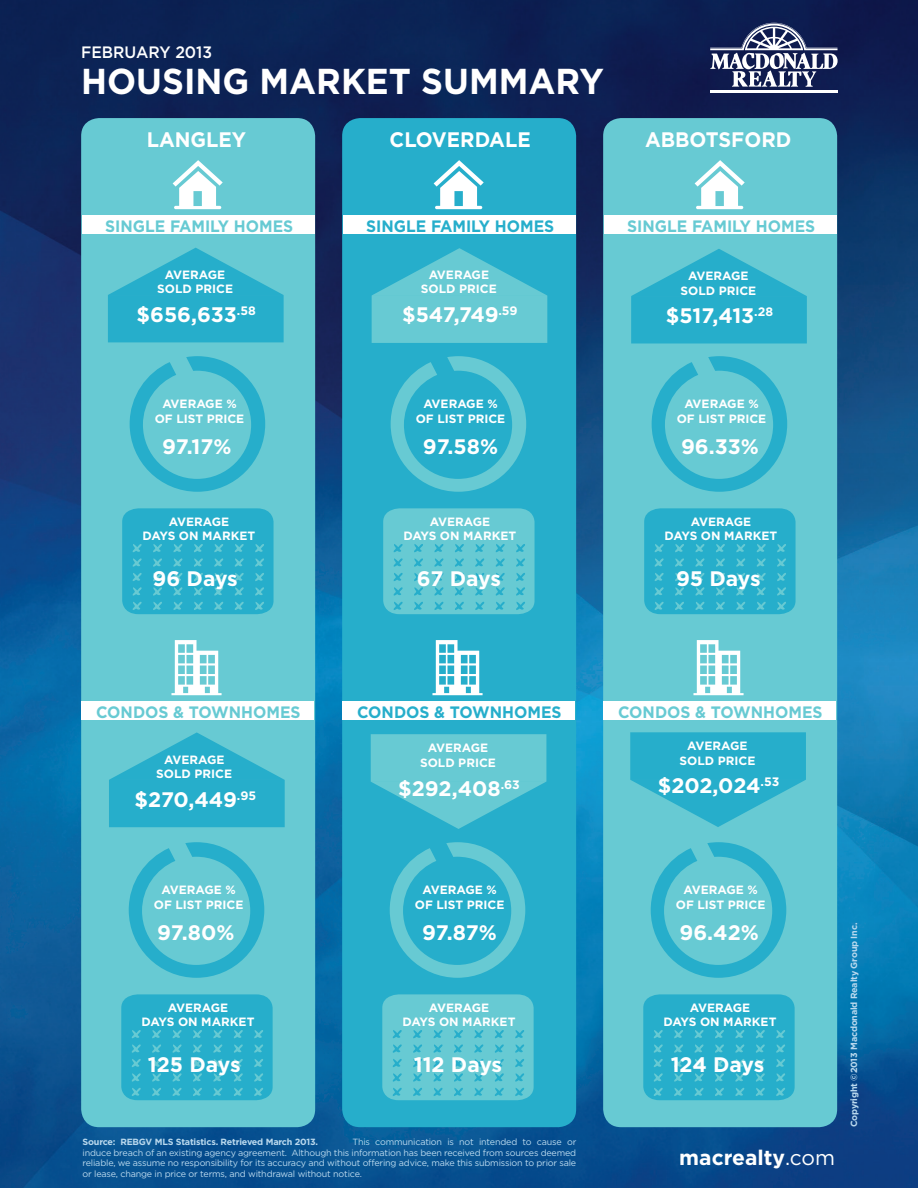
<style>
.page{position:relative;width:918px;height:1188px;background:#fff}
.page>*{position:absolute;margin:0;border:0;box-sizing:border-box;transform-origin:0 0}
.t1{font:700 36px "Gotham";color:#fff;scale:.95 1}
.t2{font:700 21px "Gotham";color:#fff}
.t3{font:700 21px "Gotham";color:#fff;scale:.95 1}
.t4{font:700 16.5px "Gotham";color:#67cad3;scale:.95 1}
.t5{font:700 16.5px "Gotham";color:#26aecb;scale:.95 1}
.t6{font:500 16.5px "Gotham";color:#fff;scale:.95 1}
.t7{font:700 12px/14.4px "Gotham";color:#fff;text-align:center}
.t8{font:9px/10.8px "Gotham";letter-spacing:-.02em;color:#bad9ee;text-align:justify}
.t9{font:700 9px "Gotham";letter-spacing:-.02em;color:#bad9ee}
.s1{font-weight:400}
</style>
<div class="page">
<img style="left:0;top:0;width:918px;height:1188px">
<div style="left:81px;top:118px;width:234px;height:1009px;background:#67cad3;border-radius:18px"></div>
<hr style="left:710px;top:92px;width:128px;height:1px;background:#fff">
<hr style="left:710px;top:90px;width:128px;height:2px;background:#fff">
<svg style="left:710px;top:23px;width:128px;height:64px"></svg>
<svg style="left:173px;top:160px;width:50px;height:49px"></svg>
<svg style="left:130px;top:356px;width:135px;height:136px"></svg>
<svg style="left:122px;top:508px;width:152px;height:106px;background:#2cb0cb"></svg>
<div style="left:82px;top:216px;width:232px;height:18px;background:#fff"></div>
<svg style="left:171px;top:640px;width:51px;height:55px"></svg>
<div style="left:81px;top:702px;width:233px;height:18px;background:#fff"></div>
<svg style="left:129px;top:842px;width:135px;height:136px"></svg>
<svg style="left:121px;top:994px;width:152px;height:106px;background:#2cb0cb"></svg>
<div style="left:342px;top:118px;width:234px;height:1009px;background:#26aecb;border-radius:18px"></div>
<svg style="left:434px;top:160px;width:50px;height:49px"></svg>
<svg style="left:391px;top:356px;width:135px;height:136px"></svg>
<svg style="left:383px;top:508px;width:152px;height:106px;background:#60c7d2"></svg>
<div style="left:343px;top:216px;width:232px;height:18px;background:#fff"></div>
<svg style="left:432px;top:640px;width:51px;height:55px"></svg>
<div style="left:342px;top:702px;width:232px;height:18px;background:#fff"></div>
<svg style="left:390px;top:842px;width:135px;height:136px"></svg>
<svg style="left:382px;top:994px;width:152px;height:106px;background:#60c7d2"></svg>
<div style="left:603px;top:118px;width:234px;height:1009px;background:#67cad3;border-radius:18px"></div>
<svg style="left:695px;top:160px;width:50px;height:49px"></svg>
<svg style="left:652px;top:356px;width:135px;height:136px"></svg>
<svg style="left:644px;top:508px;width:152px;height:106px;background:#2cb0cb"></svg>
<div style="left:604px;top:216px;width:232px;height:18px;background:#fff"></div>
<svg style="left:693px;top:640px;width:51px;height:55px"></svg>
<div style="left:603px;top:702px;width:233px;height:18px;background:#fff"></div>
<svg style="left:651px;top:842px;width:135px;height:136px"></svg>
<svg style="left:643px;top:994px;width:152px;height:106px;background:#2cb0cb"></svg>
<svg style="left:372px;top:248px;width:175px;height:95px"></svg>
<svg style="left:371px;top:734px;width:175px;height:95px"></svg>
<svg style="left:631px;top:249px;width:176px;height:94px"></svg>
<svg style="left:630px;top:732px;width:176px;height:95px"></svg>
<svg style="left:108px;top:248px;width:176px;height:94px"></svg>
<svg style="left:109px;top:732px;width:176px;height:95px"></svg>
<h3 class="t6" style="left:81px;top:42px;width:139px">FEBRUARY 2013</h3>
<h1 class="t1" style="left:81px;top:59px;width:552px">HOUSING MARKET SUMMARY</h1>
<p class="t3" style="left:147px;top:127px;width:106px">LANGLEY</p>
<p class="t3" style="left:390px;top:127px;width:150px">CLOVERDALE</p>
<p class="t3" style="left:645px;top:127px;width:156px">ABBOTSFORD</p>
<h3 class="t4" style="left:105px;top:216px;width:200px">SINGLE FAMILY HOMES</h3>
<h3 class="t5" style="left:366px;top:216px;width:200px">SINGLE FAMILY HOMES</h3>
<h3 class="t4" style="left:627px;top:216px;width:200px">SINGLE FAMILY HOMES</h3>
<p class="t7" style="left:165px;top:268px;width:62px">AVERAGE</p>
<p class="t7" style="left:157px;top:282px;width:77px">SOLD PRICE</p>
<p class="t7" style="left:429px;top:268px;width:62px">AVERAGE</p>
<p class="t7" style="left:421px;top:282px;width:77px">SOLD PRICE</p>
<p class="t7" style="left:688px;top:269px;width:62px">AVERAGE</p>
<p class="t7" style="left:680px;top:283px;width:77px">SOLD PRICE</p>
<p class="t2" style="left:137px;top:302px;width:121px">$656,633<sup>.58</sup></p>
<p class="t2" style="left:402px;top:302px;width:117px">$547,749<sup>.59</sup></p>
<p class="t2" style="left:666px;top:303px;width:109px">$517,413<sup>.28</sup></p>
<p class="t7" style="left:155px;top:397px;width:91px">AVERAGE %<br>OF LIST PRICE</p>
<p class="t7" style="left:416px;top:397px;width:91px">AVERAGE %<br>OF LIST PRICE</p>
<p class="t7" style="left:677px;top:397px;width:91px">AVERAGE %<br>OF LIST PRICE</p>
<p class="t2" style="left:162px;top:434px;width:71px">97.17%</p>
<p class="t2" style="left:423px;top:434px;width:77px">97.58%</p>
<p class="t2" style="left:681px;top:434px;width:79px">96.33%</p>
<p class="t7" style="left:143px;top:514px;width:114px">AVERAGE<br>DAYS ON MARKET</p>
<p class="t7" style="left:404px;top:514px;width:114px">AVERAGE<br>DAYS ON MARKET</p>
<p class="t7" style="left:665px;top:514px;width:114px">AVERAGE<br>DAYS ON MARKET</p>
<p class="t2" style="left:153px;top:565px;width:87px">96 Days</p>
<p class="t2" style="left:417px;top:565px;width:86px">67 Days</p>
<p class="t2" style="left:676px;top:565px;width:86px">95 Days</p>
<h3 class="t4" style="left:96px;top:702px;width:217px">CONDOS &amp; TOWNHOMES</h3>
<p class="t7" style="left:164px;top:753px;width:62px">AVERAGE</p>
<p class="t7" style="left:156px;top:767px;width:77px">SOLD PRICE</p>
<p class="t2" style="left:134px;top:787px;width:123px">$270,449<sup>.95</sup></p>
<h3 class="t5" style="left:357px;top:702px;width:217px">CONDOS &amp; TOWNHOMES</h3>
<h3 class="t4" style="left:618px;top:702px;width:217px">CONDOS &amp; TOWNHOMES</h3>
<p class="t7" style="left:428px;top:741px;width:62px">AVERAGE</p>
<p class="t7" style="left:420px;top:755px;width:77px">SOLD PRICE</p>
<p class="t7" style="left:687px;top:739px;width:62px">AVERAGE</p>
<p class="t7" style="left:680px;top:753px;width:77px">SOLD PRICE</p>
<p class="t2" style="left:398px;top:775px;width:123px">$292,408<sup>.63</sup></p>
<p class="t2" style="left:658px;top:773px;width:123px">$202,024<sup>.53</sup></p>
<p class="t7" style="left:154px;top:883px;width:91px">AVERAGE %<br>OF LIST PRICE</p>
<p class="t7" style="left:415px;top:883px;width:91px">AVERAGE %<br>OF LIST PRICE</p>
<p class="t7" style="left:676px;top:883px;width:91px">AVERAGE %<br>OF LIST PRICE</p>
<p class="t2" style="left:157px;top:920px;width:79px">97.80%</p>
<p class="t2" style="left:422px;top:920px;width:76px">97.87%</p>
<p class="t2" style="left:679px;top:920px;width:81px">96.42%</p>
<p class="t7" style="left:142px;top:1000px;width:114px">AVERAGE<br>DAYS ON MARKET</p>
<p class="t7" style="left:403px;top:1000px;width:114px">AVERAGE<br>DAYS ON MARKET</p>
<p class="t7" style="left:664px;top:1000px;width:114px">AVERAGE<br>DAYS ON MARKET</p>
<p class="t2" style="left:148px;top:1052px;width:94px">125 Days</p>
<p class="t2" style="left:414px;top:1052px;width:90px">112 Days</p>
<p class="t2" style="left:671px;top:1052px;width:95px">124 Days</p>
<p class="t9" style="left:83px;top:1136px;width:237px">Source: REBGV MLS Statistics. Retrieved March 2013.</p>
<p class="t8" style="left:83px;top:1136px;width:495px;text-indent:270px">This communication is not intended to cause or induce breach of an existing agency agreement. Although this information has been received from sources deemed reliable, we assume no responsibility for its accuracy and without offering advice, make this submission to prior sale or lease, change in price or terms, and withdrawal without notice.</p>
<h2 class="t2" style="left:679px;top:1145px;width:157px">macrealty<span class="s1">.com</span></h2>
<p class="t9" style="left:849px;top:1127px;width:206px;rotate:-90deg">Copyright ©2013 Macdonald Realty Group Inc.</p>
</div>
